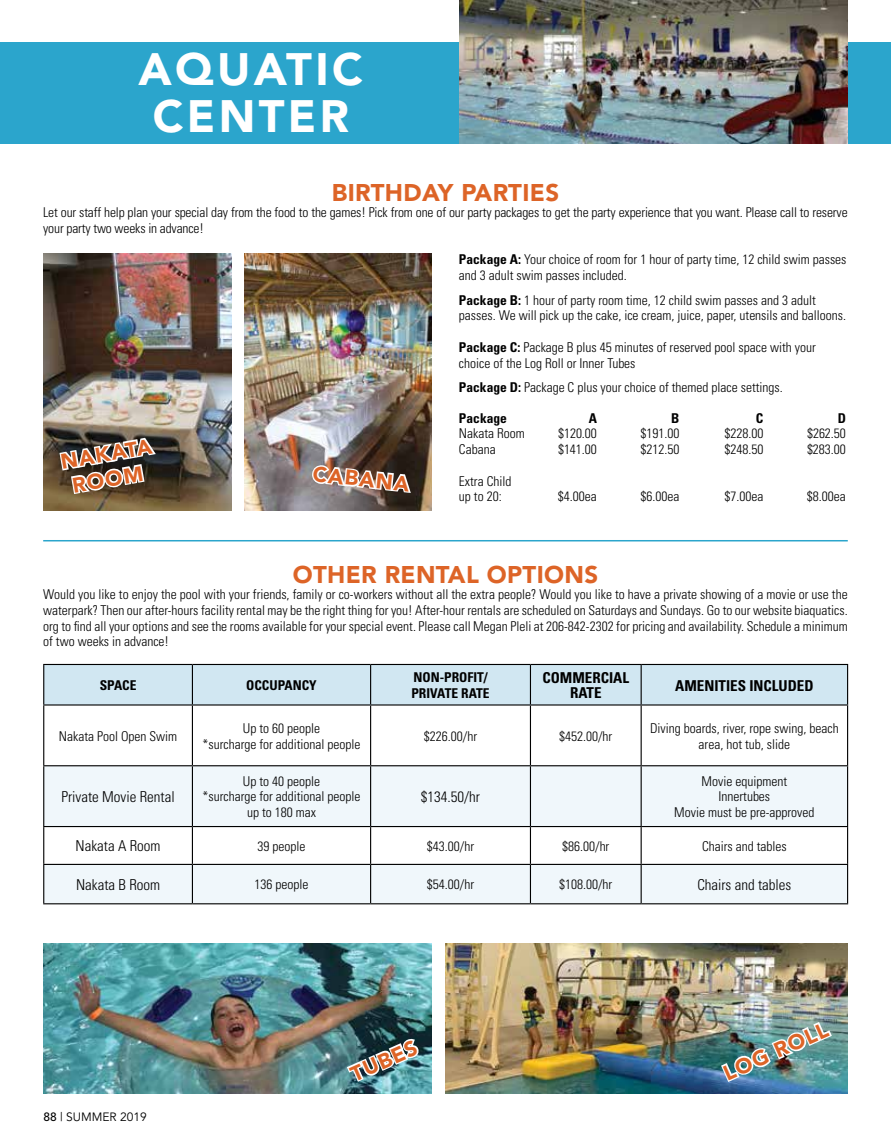
<style>
.page{position:relative;width:891px;height:1148px;background:#fff}
.page>*{position:absolute;margin:0;border:0;box-sizing:border-box;transform-origin:0 0}
.t1{font:900 45px/46.5px "Avenir";letter-spacing:.075em;color:#fff;text-align:center}
.t2{font:900 24px "Avenir";letter-spacing:.015em;color:#dd6427}
.t3{font:900 21px/25.2px "Avenir";color:#dd6427;text-align:center}
.t4{font:300 condensed 15px "Univers";color:#000}
.t5{font:700 condensed 15px/15.8px "Univers";color:#000;text-align:center}
.t6{font:300 condensed 13.5px/15.8px "Univers";color:#000}
.t7{font:700 condensed 13.5px/15.8px "Univers";color:#000}
.t8{font:12px "Avenir";color:#000}
.s1{font-weight:700}
.s2{font-weight:500}
</style>
<div class="page">
<div style="left:0;top:42px;width:891px;height:102px;background:#2ba5cc"></div>
<img style="left:43px;top:253px;width:188px;height:257px">
<svg style="left:58px;top:431px;width:100px;height:80px"></svg>
<img style="left:244px;top:253px;width:188px;height:257px">
<svg style="left:310px;top:420px;width:103px;height:122px"></svg>
<img style="left:43px;top:943px;width:389px;height:151px">
<svg style="left:345px;top:1036px;width:75px;height:47px"></svg>
<img style="left:459px;top:0;width:389px;height:143px">
<img style="left:446px;top:943px;width:402px;height:151px">
<div style="left:44px;top:665px;width:803px;height:39px;background:#d1e7f2"></div>
<svg style="left:44px;top:766px;width:803px;height:137px;fill:#f0f7fb"></svg>
<hr style="left:43px;top:664px;width:149px;height:1px;background:#000">
<hr style="left:43px;top:665px;width:1px;height:39px;background:#000">
<hr style="left:192px;top:664px;width:179px;height:1px;background:#000">
<hr style="left:192px;top:665px;width:1px;height:39px;background:#000">
<hr style="left:371px;top:664px;width:159px;height:1px;background:#000">
<hr style="left:370px;top:665px;width:1px;height:39px;background:#000">
<hr style="left:530px;top:664px;width:111px;height:1px;background:#000">
<hr style="left:530px;top:665px;width:1px;height:39px;background:#000">
<hr style="left:641px;top:664px;width:207px;height:1px;background:#000">
<hr style="left:641px;top:665px;width:1px;height:39px;background:#000">
<hr style="left:847px;top:665px;width:1px;height:39px;background:#000">
<hr style="left:43px;top:704px;width:149px;height:1px;background:#000">
<hr style="left:43px;top:705px;width:1px;height:60px;background:#000">
<hr style="left:192px;top:704px;width:179px;height:1px;background:#000">
<hr style="left:192px;top:705px;width:1px;height:60px;background:#000">
<hr style="left:371px;top:704px;width:159px;height:1px;background:#000">
<hr style="left:370px;top:705px;width:1px;height:60px;background:#000">
<hr style="left:530px;top:704px;width:111px;height:1px;background:#000">
<hr style="left:530px;top:705px;width:1px;height:60px;background:#000">
<hr style="left:641px;top:704px;width:207px;height:1px;background:#000">
<hr style="left:641px;top:705px;width:1px;height:60px;background:#000">
<hr style="left:847px;top:705px;width:1px;height:60px;background:#000">
<hr style="left:43px;top:765px;width:149px;height:1px;background:#000">
<hr style="left:43px;top:766px;width:1px;height:60px;background:#000">
<hr style="left:192px;top:765px;width:179px;height:1px;background:#000">
<hr style="left:192px;top:766px;width:1px;height:60px;background:#000">
<hr style="left:371px;top:765px;width:159px;height:1px;background:#000">
<hr style="left:370px;top:766px;width:1px;height:60px;background:#000">
<hr style="left:530px;top:765px;width:111px;height:1px;background:#000">
<hr style="left:530px;top:766px;width:1px;height:60px;background:#000">
<hr style="left:641px;top:765px;width:207px;height:1px;background:#000">
<hr style="left:641px;top:766px;width:1px;height:60px;background:#000">
<hr style="left:847px;top:766px;width:1px;height:60px;background:#000">
<hr style="left:43px;top:826px;width:149px;height:1px;background:#000">
<hr style="left:43px;top:827px;width:1px;height:36px;background:#000">
<hr style="left:192px;top:826px;width:179px;height:1px;background:#000">
<hr style="left:192px;top:827px;width:1px;height:36px;background:#000">
<hr style="left:371px;top:826px;width:159px;height:1px;background:#000">
<hr style="left:370px;top:827px;width:1px;height:36px;background:#000">
<hr style="left:530px;top:826px;width:111px;height:1px;background:#000">
<hr style="left:530px;top:827px;width:1px;height:36px;background:#000">
<hr style="left:641px;top:826px;width:207px;height:1px;background:#000">
<hr style="left:641px;top:827px;width:1px;height:36px;background:#000">
<hr style="left:847px;top:827px;width:1px;height:36px;background:#000">
<hr style="left:43px;top:863px;width:149px;height:2px;background:#000">
<hr style="left:43px;top:865px;width:1px;height:38px;background:#000">
<hr style="left:43px;top:903px;width:149px;height:1px;background:#000">
<hr style="left:192px;top:863px;width:179px;height:2px;background:#000">
<hr style="left:192px;top:865px;width:1px;height:38px;background:#000">
<hr style="left:192px;top:903px;width:179px;height:1px;background:#000">
<hr style="left:371px;top:863px;width:159px;height:2px;background:#000">
<hr style="left:370px;top:865px;width:1px;height:38px;background:#000">
<hr style="left:371px;top:903px;width:159px;height:1px;background:#000">
<hr style="left:530px;top:863px;width:111px;height:2px;background:#000">
<hr style="left:530px;top:865px;width:1px;height:38px;background:#000">
<hr style="left:530px;top:903px;width:111px;height:1px;background:#000">
<hr style="left:641px;top:863px;width:207px;height:2px;background:#000">
<hr style="left:641px;top:865px;width:1px;height:38px;background:#000">
<hr style="left:847px;top:865px;width:1px;height:38px;background:#000">
<hr style="left:641px;top:903px;width:207px;height:1px;background:#000">
<hr style="left:43px;top:540px;width:805px;height:1px;background:#2ba5cc">
<img style="left:719px;top:1020px;width:115px;height:64px">
<h1 class="t1" style="left:139px;top:46px;width:226px">AQUATIC<br>CENTER</h1>
<h2 class="t2" style="left:332px;top:178px;width:229px">BIRTHDAY PARTIES</h2>
<p class="t6" style="left:43px;top:204px;width:806px">Let our staff help plan your special day from the food to the games! Pick from one of our party packages to get the party experience that you want. Please call to reserve your party two weeks in advance!</p>
<h3 class="t3" style="left:59px;top:449px;width:94px;rotate:-10deg">NAKATA<br>ROOM</h3>
<h3 class="t3" style="left:314px;top:461px;width:99px;rotate:6deg">CABANA</h3>
<p class="t6" style="left:459px;top:251px;width:389px"><span class="s1">Package A:</span> Your choice of room for 1 hour of party time, 12 child swim passes and 3 adult swim passes included.</p>
<p class="t6" style="left:459px;top:292px;width:389px"><span class="s1">Package B:</span> 1 hour of party room time, 12 child swim passes and 3 adult passes. We will pick up the cake, ice cream, juice, paper, utensils and balloons.</p>
<p class="t6" style="left:459px;top:339px;width:358px"><span class="s1">Package C:</span> Package B plus 45 minutes of reserved pool space with your choice of the Log Roll or Inner Tubes</p>
<p class="t6" style="left:459px;top:379px;width:325px"><span class="s1">Package D:</span> Package C plus your choice of themed place settings.</p>
<p class="t7" style="left:459px;top:409px;width:50px">Package</p>
<p class="t7" style="left:589px;top:409px;width:10px">A</p>
<p class="t7" style="left:671px;top:409px;width:10px">B</p>
<p class="t7" style="left:756px;top:409px;width:9px">C</p>
<p class="t7" style="left:838px;top:409px;width:10px">D</p>
<p class="t6" style="left:459px;top:425px;width:67px">Nakata Room</p>
<p class="t6" style="left:558px;top:425px;width:40px">$120.00</p>
<p class="t6" style="left:641px;top:425px;width:40px">$191.00</p>
<p class="t6" style="left:725px;top:425px;width:40px">$228.00</p>
<p class="t6" style="left:807px;top:425px;width:40px">$262.50</p>
<p class="t6" style="left:459px;top:441px;width:38px">Cabana</p>
<p class="t6" style="left:558px;top:441px;width:40px">$141.00</p>
<p class="t6" style="left:641px;top:441px;width:40px">$212.50</p>
<p class="t6" style="left:725px;top:441px;width:40px">$248.50</p>
<p class="t6" style="left:807px;top:441px;width:40px">$283.00</p>
<p class="t6" style="left:459px;top:473px;width:54px">Extra Child up to 20:</p>
<p class="t6" style="left:558px;top:488px;width:40px">$4.00ea</p>
<p class="t6" style="left:640px;top:488px;width:40px">$6.00ea</p>
<p class="t6" style="left:724px;top:488px;width:40px">$7.00ea</p>
<p class="t6" style="left:807px;top:488px;width:40px">$8.00ea</p>
<h2 class="t2" style="left:293px;top:560px;width:307px">OTHER RENTAL OPTIONS</h2>
<p class="t6" style="left:43px;top:586px;width:806px;text-align:justify">Would you like to enjoy the pool with your friends, family or co-workers without all the extra people? Would you like to have a private showing of a movie or use the waterpark? Then our after-hours facility rental may be the right thing for you! After-hour rentals are scheduled on Saturdays and Sundays. Go to our website biaquatics. org to find all your options and see the rooms available for your special event. Please call Megan Pleli at 206-842-2302 for pricing and availability. Schedule a minimum of two weeks in advance!</p>
<p class="t7" style="left:100px;top:677px;width:38px">SPACE</p>
<p class="t7" style="left:246px;top:677px;width:72px">OCCUPANCY</p>
<p class="t7" style="left:411px;top:669px;width:80px">NON-PROFIT/<br>PRIVATE RATE</p>
<p class="t5" style="left:542px;top:669px;width:88px">COMMERCIAL<br>RATE</p>
<p class="t5" style="left:675px;top:677px;width:140px">AMENITIES INCLUDED</p>
<p class="t6" style="left:59px;top:728px;width:120px">Nakata Pool Open Swim</p>
<p class="t6" style="left:202px;top:720px;width:160px;text-align:center">Up to 60 people<br>*surcharge for additional people</p>
<p class="t6" style="left:424px;top:728px;width:55px">$226.00/hr</p>
<p class="t6" style="left:559px;top:728px;width:55px">$452.00/hr</p>
<p class="t6" style="left:650px;top:720px;width:190px;text-align:center">Diving boards, river, rope swing, beach area, hot tub, slide</p>
<p class="t4" style="left:61px;top:787px;width:115px">Private Movie Rental</p>
<p class="t6" style="left:202px;top:773px;width:160px;text-align:center">Up to 40 people<br>*surcharge for additional people up to 180 max</p>
<p class="t4" style="left:421px;top:787px;width:61px">$134.50/hr</p>
<p class="t6" style="left:674px;top:773px;width:142px;text-align:center">Movie equipment<br>Innertubes<br>Movie must be pre-approved</p>
<p class="t4" style="left:76px;top:837px;width:86px">Nakata A Room</p>
<p class="t6" style="left:258px;top:838px;width:49px">39 people</p>
<p class="t6" style="left:427px;top:838px;width:49px">$43.00/hr</p>
<p class="t6" style="left:562px;top:838px;width:49px">$86.00/hr</p>
<p class="t6" style="left:702px;top:838px;width:86px">Chairs and tables</p>
<p class="t4" style="left:76px;top:875px;width:86px">Nakata B Room</p>
<p class="t6" style="left:255px;top:876px;width:55px">136 people</p>
<p class="t6" style="left:427px;top:876px;width:49px">$54.00/hr</p>
<p class="t6" style="left:559px;top:876px;width:55px">$108.00/hr</p>
<p class="t4" style="left:697px;top:875px;width:96px">Chairs and tables</p>
<p class="t8" style="left:44px;top:1109px;width:105px"><span class="s2">88</span> | SUMMER 2019</p>
<h3 class="t3" style="left:347px;top:1063px;width:72px;rotate:-24deg">TUBES</h3>
<h3 class="t3" style="left:719px;top:1062px;width:114px;rotate:-24deg">LOG ROLL</h3>
</div>
